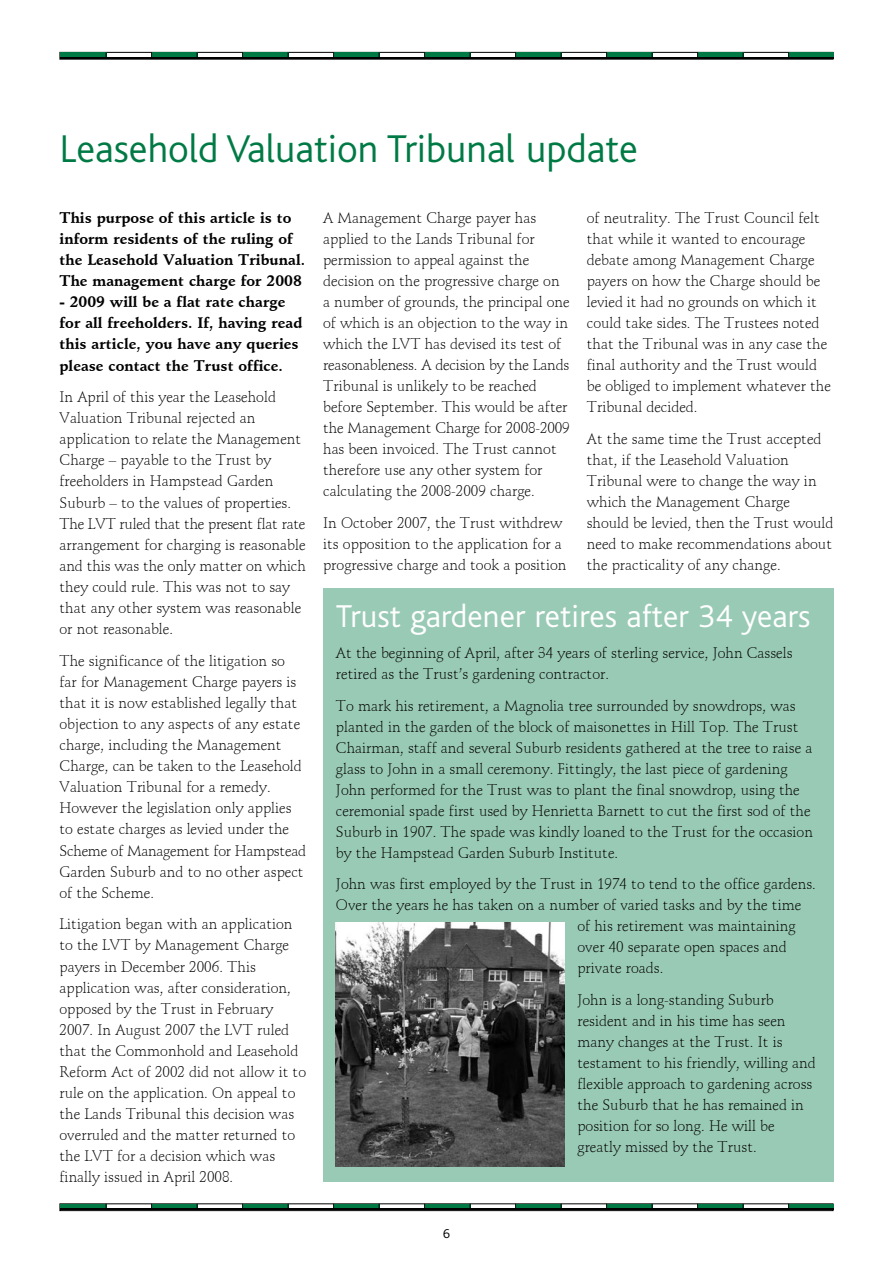
<style>
.page{position:relative;width:893px;height:1263px;background:#fff}
.page>*{position:absolute;margin:0;border:0;box-sizing:border-box;transform-origin:0 0}
.t1{font:300 40.5px "Bliss";color:#007a45}
.t2{font:300 33px "Bliss";letter-spacing:.005em;color:#fff}
.t3{font:15px/21px "Schneidler BT Light";color:#000}
.t4{font:15px/21.1px "Schneidler BT Bold";color:#000}
.t5{font:300 13.5px "Bliss";color:#000}
</style>
<div class="page">
<div style="left:60px;top:1203px;width:773px;height:8px;border:1px solid #000"></div>
<div style="left:60px;top:52px;width:773px;height:8px;border:1px solid #000"></div>
<div style="left:60px;top:52px;width:46px;height:6px;background:#007a45"></div>
<div style="left:152px;top:52px;width:45px;height:6px;background:#007a45"></div>
<div style="left:243px;top:52px;width:45px;height:6px;background:#007a45"></div>
<div style="left:334px;top:52px;width:45px;height:6px;background:#007a45"></div>
<div style="left:425px;top:52px;width:45px;height:6px;background:#007a45"></div>
<div style="left:516px;top:52px;width:45px;height:6px;background:#007a45"></div>
<div style="left:607px;top:52px;width:45px;height:6px;background:#007a45"></div>
<div style="left:698px;top:52px;width:45px;height:6px;background:#007a45"></div>
<div style="left:789px;top:52px;width:44px;height:6px;background:#007a45"></div>
<hr style="left:60px;top:57px;width:773px;height:2px;background:#000">
<div style="left:60px;top:1204px;width:46px;height:6px;background:#007a45"></div>
<div style="left:152px;top:1204px;width:45px;height:6px;background:#007a45"></div>
<div style="left:243px;top:1204px;width:45px;height:6px;background:#007a45"></div>
<div style="left:334px;top:1204px;width:45px;height:6px;background:#007a45"></div>
<div style="left:425px;top:1204px;width:45px;height:6px;background:#007a45"></div>
<div style="left:516px;top:1204px;width:45px;height:6px;background:#007a45"></div>
<div style="left:607px;top:1204px;width:45px;height:6px;background:#007a45"></div>
<div style="left:698px;top:1204px;width:45px;height:6px;background:#007a45"></div>
<div style="left:789px;top:1204px;width:44px;height:6px;background:#007a45"></div>
<hr style="left:60px;top:1208px;width:773px;height:2px;background:#000">
<div style="left:323px;top:588px;width:510px;height:594px;background:#99cab5"></div>
<img style="left:336px;top:923px;width:229px;height:243px">
<h1 class="t1" style="left:60px;top:127px;width:580px">Leasehold Valuation Tribunal update</h1>
<p class="t4" style="left:60px;top:207px;width:247px">This purpose of this article is to inform residents of the ruling of the Leasehold Valuation Tribunal.<br>The management charge for 2008</p>
<p class="t4" style="left:60px;top:291px;width:244px">- 2009 will be a flat rate charge for all freeholders. If, having read this article, you have any queries please contact the Trust office.</p>
<p class="t3" style="left:60px;top:386px;width:248px">In April of this year the Leasehold Valuation Tribunal rejected an application to relate the Management Charge – payable to the Trust by freeholders in Hampstead Garden Suburb – to the values of properties.<br>The LVT ruled that the present flat rate arrangement for charging is reasonable and this was the only matter on which they could rule. This was not to say that any other system was reasonable or not reasonable.</p>
<p class="t3" style="left:60px;top:650px;width:248px">The significance of the litigation so<br>far for Management Charge payers is that it is now established legally that objection to any aspects of any estate charge, including the Management Charge, can be taken to the Leasehold Valuation Tribunal for a remedy.<br>However the legislation only applies to estate charges as levied under the Scheme of Management for Hampstead Garden Suburb and to no other aspect of the Scheme.</p>
<p class="t3" style="left:60px;top:913px;width:248px">Litigation began with an application to the LVT by Management Charge payers in December 2006. This application was, after consideration, opposed by the Trust in February 2007. In August 2007 the LVT ruled that the Commonhold and Leasehold Reform Act of 2002 did not allow it to rule on the application. On appeal to the Lands Tribunal this decision was overruled and the matter returned to the LVT for a decision which was finally issued in April 2008.</p>
<p class="t3" style="left:587px;top:207px;width:246px">of neutrality. The Trust Council felt that while it wanted to encourage debate among Management Charge payers on how the Charge should be levied it had no grounds on which it could take sides. The Trustees noted that the Tribunal was in any case the final authority and the Trust would be obliged to implement whatever the Tribunal decided.</p>
<p class="t3" style="left:587px;top:428px;width:248px">At the same time the Trust accepted that, if the Leasehold Valuation Tribunal were to change the way in which the Management Charge should be levied, then the Trust would need to make recommendations about the practicality of any change.</p>
<h2 class="t2" style="left:336px;top:599px;width:476px">Trust gardener retires after 34 years</h2>
<p class="t3" style="left:336px;top:643px;width:458px">At the beginning of April, after 34 years of sterling service, John Cassels retired as the Trust’s gardening contractor.</p>
<p class="t3" style="left:336px;top:695px;width:479px">To mark his retirement, a Magnolia tree surrounded by snowdrops, was planted in the garden of the block of maisonettes in Hill Top. The Trust Chairman, staff and several Suburb residents gathered at the tree to raise a glass to John in a small ceremony. Fittingly, the last piece of gardening John performed for the Trust was to plant the final snowdrop, using the ceremonial spade first used by Henrietta Barnett to cut the first sod of the Suburb in 1907. The spade was kindly loaned to the Trust for the occasion by the Hampstead Garden Suburb Institute.</p>
<p class="t3" style="left:336px;top:874px;width:481px">John was first employed by the Trust in 1974 to tend to the office gardens.</p>
<p class="t3" style="left:336px;top:895px;width:467px">Over the years he has taken on a number of varied tasks and by the time</p>
<p class="t3" style="left:577px;top:916px;width:220px">of his retirement was maintaining</p>
<p class="t3" style="left:577px;top:937px;width:211px">over 40 separate open spaces and</p>
<p class="t3" style="left:577px;top:958px;width:87px">private roads.</p>
<p class="t3" style="left:577px;top:989px;width:240px">John is a long-standing Suburb resident and in his time has seen many changes at the Trust. It is testament to his friendly, willing and flexible approach to gardening across the Suburb that he has remained in position for so long. He will be greatly missed by the Trust.</p>
<p class="t3" style="left:323px;top:207px;width:248px">A Management Charge payer has applied to the Lands Tribunal for permission to appeal against the decision on the progressive charge on a number of grounds, the principal one of which is an objection to the way in which the LVT has devised its test of reasonableness. A decision by the Lands Tribunal is unlikely to be reached before September. This would be after the Management Charge for 2008-2009 has been invoiced. The Trust cannot therefore use any other system for calculating the 2008-2009 charge.</p>
<p class="t3" style="left:323px;top:512px;width:245px">In October 2007, the Trust withdrew its opposition to the application for a progressive charge and took a position</p>
<p class="t5" style="left:443px;top:1227px;width:8px">6</p>
</div>
